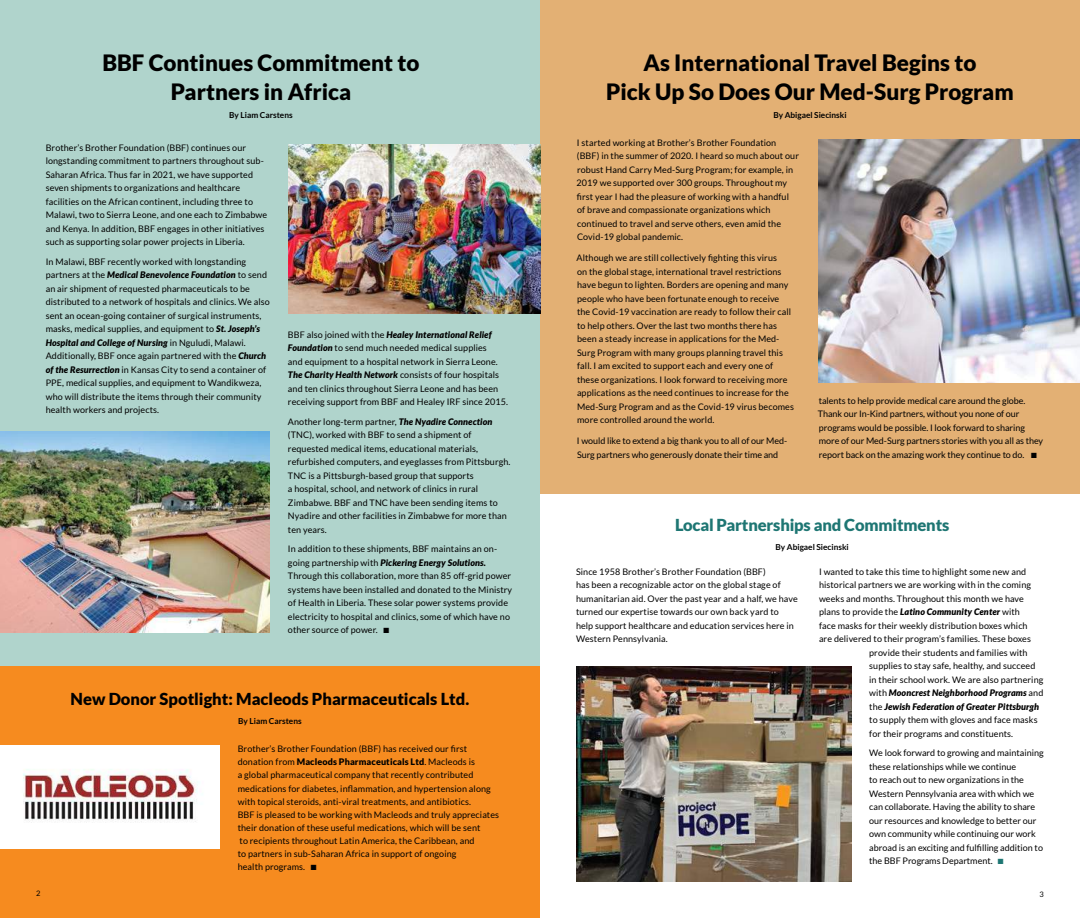
<style>
.page{position:relative;width:1080px;height:918px;background:#fff}
.page>*{position:absolute;margin:0;border:0;box-sizing:border-box;transform-origin:0 0}
.t1{font:900 22.5px/28.5px "Lato";color:#000;text-align:center}
.t2{font:900 16.5px "Lato";color:#000}
.t3{font:900 16.5px "Lato";letter-spacing:-.01em;color:#1e7673}
.t4{font:9px/13.5px "Lato";letter-spacing:.01em;color:#000}
.t5{font:italic 900 9px "Lato";letter-spacing:.01em;color:#000}
.t6{font:700 8.25px "Lato";color:#000}
.t7{font:7.5px "Lato";color:#000}
.s1{font-weight:900;font-style:italic}
.s2{font-weight:900}
.s3{font-weight:400;font-style:normal}
.s4{color:#1e7673}
</style>
<div class="page">
<div style="left:540px;top:0;width:540px;height:494px;background:#e3b074"></div>
<div style="left:0;top:0;width:540px;height:666px;background:#b0d4cc"></div>
<div style="left:0;top:666px;width:540px;height:252px;background:#f68b1f"></div>
<img style="left:0;top:746px;width:220px;height:102px">
<img style="left:819px;top:140px;width:261px;height:242px">
<img style="left:0;top:431px;width:270px;height:202px">
<img style="left:576px;top:666px;width:275px;height:216px">
<img style="left:288px;top:144px;width:252px;height:170px">
<h1 class="t1" style="left:102px;top:48px;width:319px">BBF Continues Commitment to<br>Partners in Africa</h1>
<p class="t6" style="left:229px;top:111px;width:65px">By Liam Carstens</p>
<p class="t4" style="left:46px;top:141px;width:223px">Brother’s Brother Foundation (BBF) continues our longstanding commitment to partners throughout sub-Saharan Africa. Thus far in 2021, we have supported seven shipments to organizations and healthcare facilities on the African continent, including three to Malawi, two to Sierra Leone, and one each to Zimbabwe and Kenya. In addition, BBF engages in other initiatives such as supporting solar power projects in Liberia.</p>
<p class="t4" style="left:46px;top:255px;width:226px">In Malawi, BBF recently worked with longstanding partners at the <span class="s1">Medical Benevolence Foundation</span> to send an air shipment of requested pharmaceuticals to be distributed to a network of hospitals and clinics. We also sent an ocean-going container of surgical instruments, masks, medical supplies, and equipment to <span class="s1">St. Joseph’s Hospital and College of Nursing</span> in Nguludi, Malawi.<br>Additionally, BBF once again partnered with the <span class="s1">Church of the Resurrection</span> in Kansas City to send a container of PPE, medical supplies, and equipment to Wandikweza, who will distribute the items through their community health workers and projects.</p>
<p class="t4" style="left:288px;top:328px;width:222px">BBF also joined with the <span class="s1">Healey International Relief Foundation</span> to send much needed medical supplies<br>and equipment to a hospital network in Sierra Leone.<br><span class="s1">The Charity Health Network</span> consists of four hospitals and ten clinics throughout Sierra Leone and has been receiving support from BBF and Healey IRF since 2015.</p>
<p class="t4" style="left:288px;top:415px;width:224px">Another long-term partner, <span class="s1">The Nyadire Connection </span>(TNC), worked with BBF to send a shipment of requested medical items, educational materials, refurbished computers, and eyeglasses from Pittsburgh.<br>TNC is a Pittsburgh-based group that supports<br>a hospital, school, and network of clinics in rural Zimbabwe. BBF and TNC have been sending items to Nyadire and other facilities in Zimbabwe for more than ten years.</p>
<p class="t4" style="left:288px;top:542px;width:226px">In addition to these shipments, BBF maintains an on&shy;going partnership with <span class="s1">Pickering Energy Solutions.<br></span>Through this collaboration, more than 85 off-grid power systems have been installed and donated to the Ministry of Health in Liberia. These solar power systems provide electricity to hospital and clinics, some of which have no other source of power. ■</p>
<h2 class="t2" style="left:71px;top:689px;width:400px">New Donor Spotlight: Macleods Pharmaceuticals Ltd.</h2>
<p class="t6" style="left:238px;top:716px;width:65px">By Liam Carstens</p>
<p class="t7" style="left:36px;top:889px;width:6px">2</p>
<p class="t4" style="left:238px;top:742px;width:263px;line-height:13.1px">Brother’s Brother Foundation (BBF) has received our first donation from <span class="s2">Macleods Pharmaceuticals Ltd</span>. Macleods is<br>a global pharmaceutical company that recently contributed medications for diabetes, inflammation, and hypertension along with topical steroids, anti-viral treatments, and antibiotics.<br>BBF is pleased to be working with Macleods and truly appreciates their donation of these useful medications, which will be sent<br>to recipients throughout Latin America, the Caribbean, and<br>to partners in sub-Saharan Africa in support of ongoing<br>health programs. ■</p>
<h1 class="t1" style="left:606px;top:48px;width:409px">As International Travel Begins to<br>Pick Up So Does Our Med-Surg Program</h1>
<p class="t6" style="left:773px;top:111px;width:75px">By Abigael Siecinski</p>
<p class="t4" style="left:577px;top:136px;width:224px">I started working at Brother’s Brother Foundation (BBF) in the summer of 2020. I heard so much about our robust Hand Carry Med-Surg Program; for example, in 2019 we supported over 300 groups. Throughout my first year I had the pleasure of working with a handful of brave and compassionate organizations which continued to travel and serve others, even amid the Covid-19 global pandemic.</p>
<p class="t4" style="left:577px;top:251px;width:219px">Although we are still collectively fighting this virus<br>on the global stage, international travel restrictions have begun to lighten. Borders are opening and many people who have been fortunate enough to receive the Covid-19 vaccination are ready to follow their call to help others. Over the last two months there has been a steady increase in applications for the Med-Surg Program with many groups planning travel this fall. I am excited to support each and every one of these organizations. I look forward to receiving more applications as the need continues to increase for the Med-Surg Program and as the Covid-19 virus becomes more controlled around the world.</p>
<p class="t4" style="left:577px;top:434px;width:212px">I would like to extend a big thank you to all of our Med-<br>Surg partners who generously donate their time and</p>
<p class="t4" style="left:818px;top:394px;width:227px">talents to help provide medical care around the globe.<br>Thank our In-Kind partners, without you none of our programs would be possible. I look forward to sharing more of our Med-Surg partners stories with you all as they report back on the amazing work they continue to do. ■</p>
<h2 class="t3" style="left:675px;top:515px;width:276px">Local Partnerships and Commitments</h2>
<p class="t6" style="left:776px;top:542px;width:75px">By Abigael Siecinski</p>
<p class="t4" style="left:576px;top:565px;width:223px">Since 1958 Brother’s Brother Foundation (BBF)<br>has been a recognizable actor on the global stage of humanitarian aid. Over the past year and a half, we have turned our expertise towards our own back yard to help support healthcare and education services here in Western Pennsylvania.</p>
<p class="t4" style="left:819px;top:565px;width:209px">I wanted to take this time to highlight some new and</p>
<p class="t4" style="left:819px;top:578px;width:214px">historical partners we are working with in the coming</p>
<p class="t4" style="left:819px;top:592px;width:206px">weeks and months. Throughout this month we have</p>
<p class="t4" style="left:819px;top:605px;width:202px">plans to provide the <span class="s1">Latino Community Center</span> with</p>
<p class="t4" style="left:819px;top:619px;width:210px">face masks for their weekly distribution boxes which</p>
<p class="t4" style="left:819px;top:632px;width:213px">are delivered to their program’s families. These boxes</p>
<p class="t4" style="left:869px;top:646px;width:160px">provide their students and families with</p>
<p class="t4" style="left:869px;top:659px;width:168px">supplies to stay safe, healthy, and succeed</p>
<p class="t4" style="left:869px;top:673px;width:176px">in their school work. We are also partnering</p>
<p class="t5" style="left:869px;top:688px;width:176px"><span class="s3">with</span> Mooncrest Neighborhood Programs <span class="s3">and</span></p>
<p class="t5" style="left:869px;top:701px;width:171px"><span class="s3">the</span> Jewish Federation of Greater Pittsburgh</p>
<p class="t4" style="left:869px;top:713px;width:170px">to supply them with gloves and face masks</p>
<p class="t4" style="left:869px;top:727px;width:145px">for their programs and constituents.</p>
<p class="t4" style="left:869px;top:746px;width:176px">We look forward to growing and maintaining these relationships while we continue<br>to reach out to new organizations in the Western Pennsylvania area with which we can collaborate. Having the ability to share our resources and knowledge to better our own community while continuing our work abroad is an exciting and fulfilling addition to the BBF Programs Department. <span class="s4">■</span></p>
<p class="t7" style="left:1040px;top:890px;width:6px">3</p>
</div>
